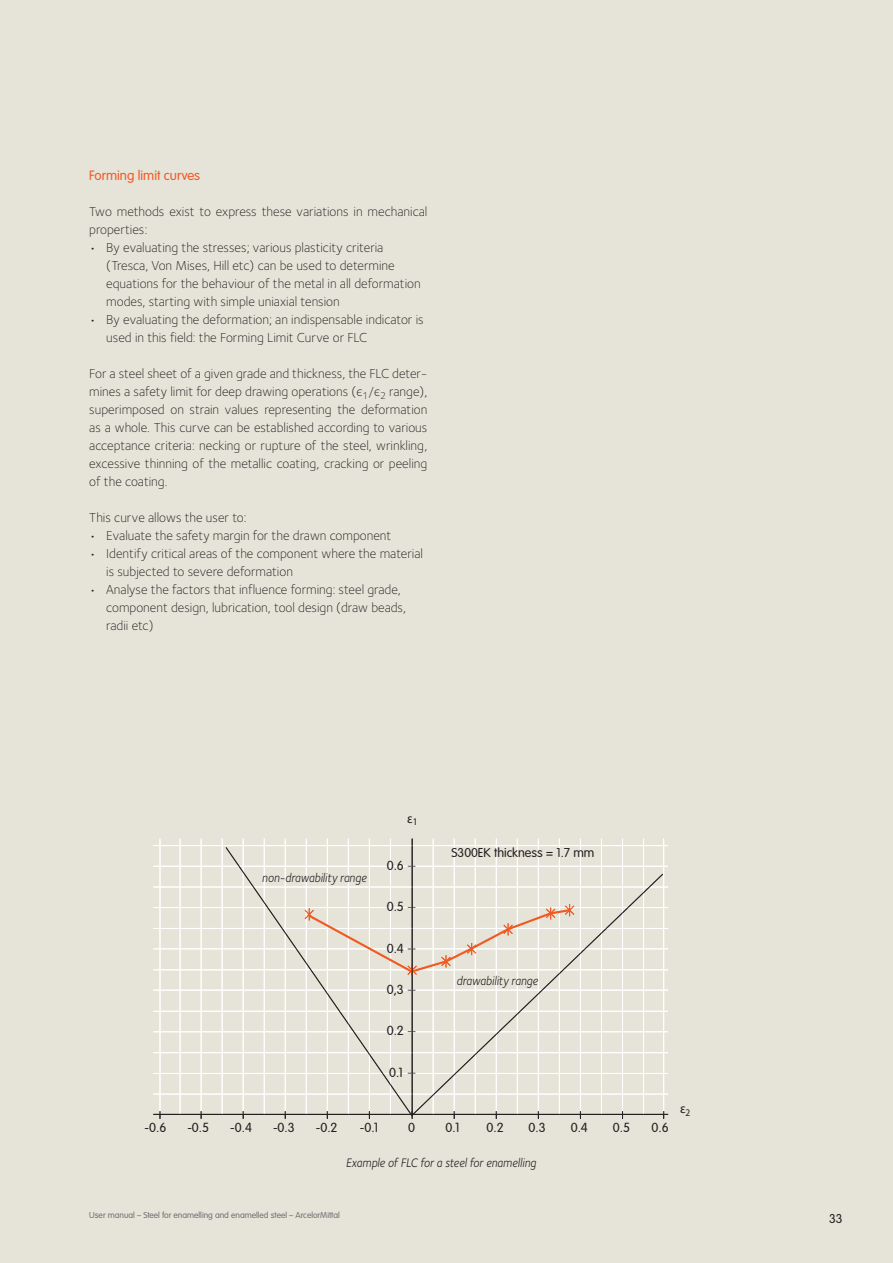
<style>
.page{position:relative;width:893px;height:1263px;background:#e6e3d8}
.page>*{position:absolute;margin:0;border:0;box-sizing:border-box;transform-origin:0 0}
.t1{font:300 14.25px "VAG2";color:#f15921}
.t2{font:300 13.95px "VAG2";color:#231f20}
.t3{font:300 13.5px/18px "Sterling";color:#231f20}
.t4{font:300 13.5px "VAG2";color:#231f20}
.t5{font:semi-condensed 13.5px "Myriad Pro";color:#231f20}
.t6{font:italic 12.75px "Sterling";color:#231f20;scale:.9 1}
.t7{font:300 9px "VAG2";color:#6c6d70}
</style>
<div class="page">
<hr style="left:153px;top:845px;width:515px;height:1px;background:#fff">
<hr style="left:153px;top:866px;width:515px;height:1px;background:#fff">
<hr style="left:153px;top:907px;width:515px;height:1px;background:#fff">
<hr style="left:153px;top:948px;width:515px;height:1px;background:#fff">
<hr style="left:153px;top:990px;width:515px;height:1px;background:#fff">
<hr style="left:153px;top:1031px;width:515px;height:1px;background:#fff">
<hr style="left:153px;top:1073px;width:515px;height:1px;background:#fff">
<hr style="left:153px;top:887px;width:515px;height:1px;background:#fff">
<hr style="left:153px;top:928px;width:515px;height:1px;background:#fff">
<hr style="left:153px;top:969px;width:515px;height:1px;background:#fff">
<hr style="left:153px;top:1094px;width:515px;height:1px;background:#fff">
<hr style="left:153px;top:1052px;width:515px;height:1px;background:#fff">
<hr style="left:153px;top:1011px;width:515px;height:1px;background:#fff">
<hr style="left:663px;top:838px;width:1px;height:276px;background:#fff">
<hr style="left:433px;top:838px;width:1px;height:276px;background:#fff">
<hr style="left:454px;top:838px;width:1px;height:276px;background:#fff">
<hr style="left:475px;top:838px;width:1px;height:276px;background:#fff">
<hr style="left:496px;top:838px;width:1px;height:276px;background:#fff">
<hr style="left:517px;top:838px;width:1px;height:276px;background:#fff">
<hr style="left:538px;top:838px;width:1px;height:276px;background:#fff">
<hr style="left:559px;top:838px;width:1px;height:276px;background:#fff">
<hr style="left:580px;top:838px;width:1px;height:276px;background:#fff">
<hr style="left:601px;top:838px;width:1px;height:276px;background:#fff">
<hr style="left:622px;top:838px;width:1px;height:276px;background:#fff">
<hr style="left:643px;top:838px;width:1px;height:276px;background:#fff">
<hr style="left:160px;top:838px;width:1px;height:276px;background:#fff">
<hr style="left:390px;top:838px;width:1px;height:276px;background:#fff">
<hr style="left:369px;top:838px;width:1px;height:276px;background:#fff">
<hr style="left:348px;top:838px;width:1px;height:276px;background:#fff">
<hr style="left:327px;top:838px;width:1px;height:276px;background:#fff">
<hr style="left:306px;top:838px;width:1px;height:276px;background:#fff">
<hr style="left:285px;top:838px;width:1px;height:276px;background:#fff">
<hr style="left:264px;top:838px;width:1px;height:276px;background:#fff">
<hr style="left:243px;top:838px;width:1px;height:276px;background:#fff">
<hr style="left:222px;top:838px;width:1px;height:276px;background:#fff">
<hr style="left:201px;top:838px;width:1px;height:276px;background:#fff">
<hr style="left:180px;top:838px;width:1px;height:276px;background:#fff">
<hr style="left:153px;top:1114px;width:515px;height:1px;background:#231f20">
<hr style="left:412px;top:838px;width:1px;height:276px;background:#231f20">
<svg style="left:226px;top:847px;width:437px;height:269px"></svg>
<p class="t1" style="left:89px;top:168px;width:112px">Forming limit curves</p>
<p class="t3" style="left:89px;top:203px;width:340px">Two methods exist to express these variations in mechanical properties:</p>
<p class="t3" style="left:106px;top:239px;width:316px;text-indent:-17px">• By evaluating the stresses; various plasticity criteria (Tresca, Von Mises, Hill etc) can be used to determine equations for the behaviour of the metal in all deformation modes, starting with simple uniaxial tension</p>
<p class="t3" style="left:106px;top:311px;width:319px;text-indent:-17px">• By evaluating the deformation; an indispensable indicator is used in this field: the Forming Limit Curve or FLC</p>
<p class="t3" style="left:89px;top:365px;width:340px;text-align:justify">For a steel sheet of a given grade and thickness, the FLC deter&shy;mines a safety limit for deep drawing operations (є<sub>1</sub>/є<sub>2</sub> range), superimposed on strain values representing the deformation as a whole. This curve can be established according to various acceptance criteria: necking or rupture of the steel, wrinkling, excessive thinning of the metallic coating, cracking or peeling of the coating.</p>
<p class="t3" style="left:89px;top:509px;width:159px">This curve allows the user to:</p>
<p class="t3" style="left:89px;top:527px;width:304px">• Evaluate the safety margin for the drawn component</p>
<p class="t3" style="left:106px;top:545px;width:318px;text-indent:-17px">• Identify critical areas of the component where the material is subjected to severe deformation</p>
<p class="t3" style="left:106px;top:581px;width:301px;text-indent:-17px">• Analyse the factors that influence forming: steel grade, component design, lubrication, tool design (draw beads, radii etc)</p>
<p class="t6" style="left:262px;top:870px;width:118px">non-drawability range</p>
<p class="t5" style="left:407px;top:811px;width:12px">ε<sub>1</sub></p>
<p class="t2" style="left:387px;top:857px;width:19px">0.6</p>
<p class="t2" style="left:387px;top:899px;width:19px">0.5</p>
<p class="t2" style="left:387px;top:940px;width:19px">0.4</p>
<p class="t2" style="left:387px;top:982px;width:19px">0,3</p>
<p class="t2" style="left:387px;top:1023px;width:19px">0.2</p>
<p class="t4" style="left:452px;top:845px;width:144px">S300EK thickness = 1.7 mm</p>
<p class="t6" style="left:457px;top:974px;width:92px">drawability range</p>
<p class="t2" style="left:389px;top:1065px;width:16px">0.1</p>
<p class="t2" style="left:145px;top:1119px;width:23px">-0.6</p>
<p class="t2" style="left:187px;top:1119px;width:23px">-0.5</p>
<p class="t2" style="left:230px;top:1119px;width:23px">-0.4</p>
<p class="t2" style="left:273px;top:1119px;width:23px">-0.3</p>
<p class="t2" style="left:316px;top:1119px;width:23px">-0.2</p>
<p class="t2" style="left:360px;top:1119px;width:20px">-0.1</p>
<p class="t2" style="left:408px;top:1119px;width:8px">0</p>
<p class="t2" style="left:445px;top:1119px;width:16px">0.1</p>
<p class="t2" style="left:486px;top:1119px;width:19px">0.2</p>
<p class="t2" style="left:529px;top:1119px;width:19px">0.3</p>
<p class="t2" style="left:652px;top:1119px;width:19px">0.6</p>
<p class="t6" style="left:346px;top:1155px;width:213px">Example of FLC for a steel for enamelling</p>
<p class="t2" style="left:571px;top:1119px;width:19px">0.4</p>
<p class="t2" style="left:613px;top:1119px;width:19px">0.5</p>
<p class="t5" style="left:680px;top:1101px;width:12px">ε<sub>2</sub></p>
<p class="t7" style="left:89px;top:1210px;width:252px">User manual – Steel for enamelling and enamelled steel – ArcelorMittal</p>
<p class="t4" style="left:829px;top:1211px;width:15px">33</p>
</div>
